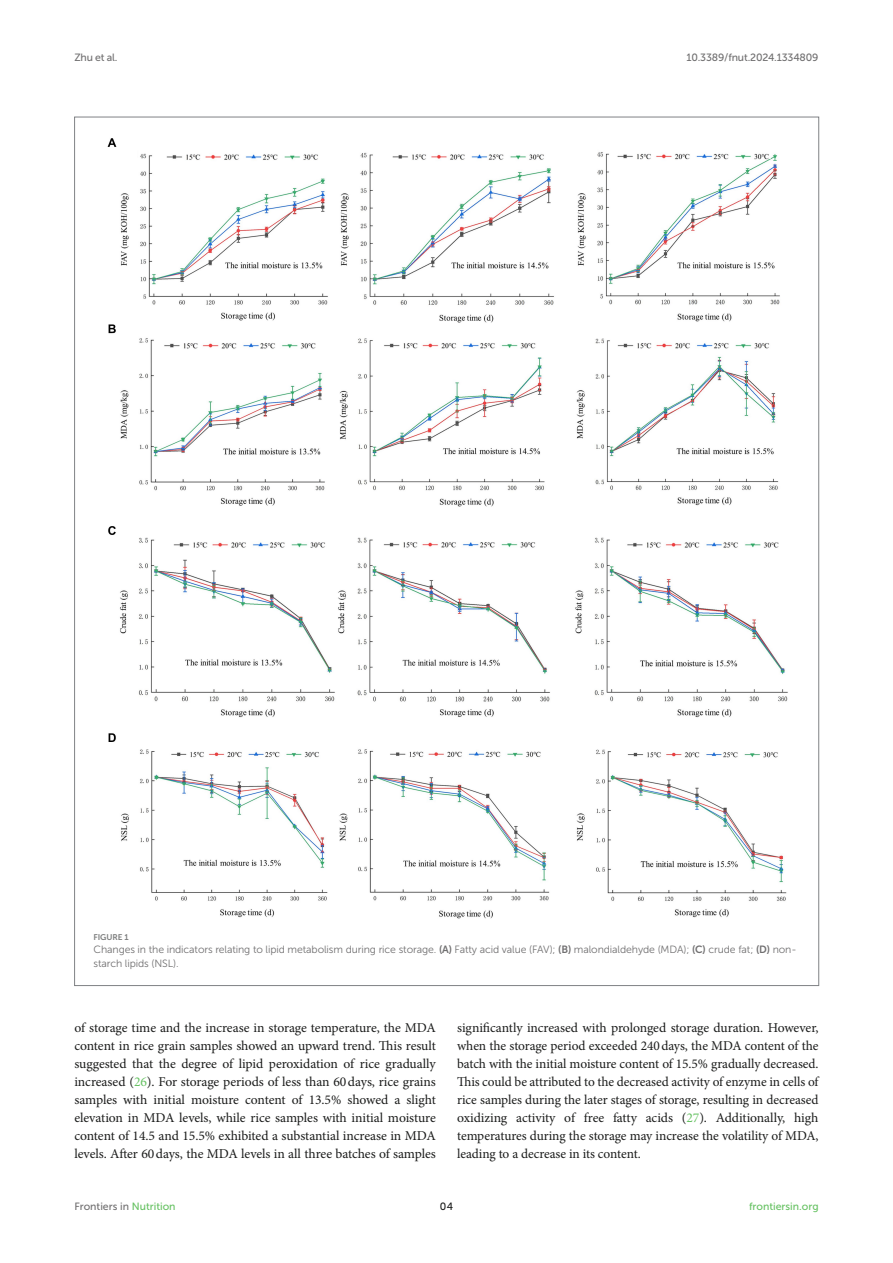
<style>
.page{position:relative;width:893px;height:1263px;background:#fff}
.page>*{position:absolute;margin:0;border:0;box-sizing:border-box;transform-origin:0 0}
.TEXT_FLUSH{font:13.5px/18px "Minion Pro";letter-spacing:-.005em;color:#1b1c1b;text-align:justify}
.FIG_LEG{font:10.5px/13.5px "Museo Sans 300";letter-spacing:-.01em;color:#706f70}
.t1{font:10.5px "Museo Sans 500";letter-spacing:-.015em;color:#706f70}
.t2{font:10.5px "Museo Sans 500";color:#65c161}
.t3{font:10.5px "Museo Sans 500";color:#1b1c1b}
.FIG_HD{font:8.25px "Museo Sans 700";letter-spacing:-.01em;color:#7e7f7f}
.s1{font-family:"Museo Sans 700"}
.s2{color:#65c161}
</style>
<div class="page">
<img style="left:107px;top:138px;width:681px;height:781px">
<p class="t1" style="left:74px;top:51px;width:45px">Zhu et al.</p>
<p class="t1" style="left:686px;top:51px;width:134px">10.3389/fnut.2024.1334809</p>
<p class="FIG_HD" style="left:94px;top:932px;width:37px">FIGURE 1</p>
<p class="FIG_LEG" style="left:94px;top:943px;width:704px">Changes in the indicators relating to lipid metabolism during rice storage. <span class="s1">(A)</span> Fatty acid value (FAV); <span class="s1">(B)</span> malondialdehyde (MDA); <span class="s1">(C)</span> crude fat; <span class="s1">(D)</span> non&shy;starch lipids (NSL).</p>
<p class="TEXT_FLUSH" style="left:74px;top:1019px;width:363px">of storage time and the increase in storage temperature, the MDA content in rice grain samples showed an upward trend. This result suggested that the degree of lipid peroxidation of rice gradually increased (<span class="s2">26</span>). For storage periods of less than 60days, rice grains samples with initial moisture content of 13.5% showed a slight elevation in MDA levels, while rice samples with initial moisture content of 14.5 and 15.5% exhibited a substantial increase in MDA levels. After 60days, the MDA levels in all three batches of samples</p>
<p class="TEXT_FLUSH" style="left:457px;top:1019px;width:363px">significantly increased with prolonged storage duration. However, when the storage period exceeded 240days, the MDA content of the batch with the initial moisture content of 15.5% gradually decreased.<br>This could be attributed to the decreased activity of enzyme in cells of rice samples during the later stages of storage, resulting in decreased oxidizing activity of free fatty acids (<span class="s2">27</span>). Additionally, high temperatures during the storage may increase the volatility of MDA, leading to a decrease in its content.</p>
<p class="t1" style="left:74px;top:1200px;width:103px">Frontiers in <span class="s2">Nutrition</span></p>
<p class="t3" style="left:440px;top:1200px;width:15px">04</p>
<p class="t2" style="left:749px;top:1200px;width:71px">frontiersin.org</p>
</div>
